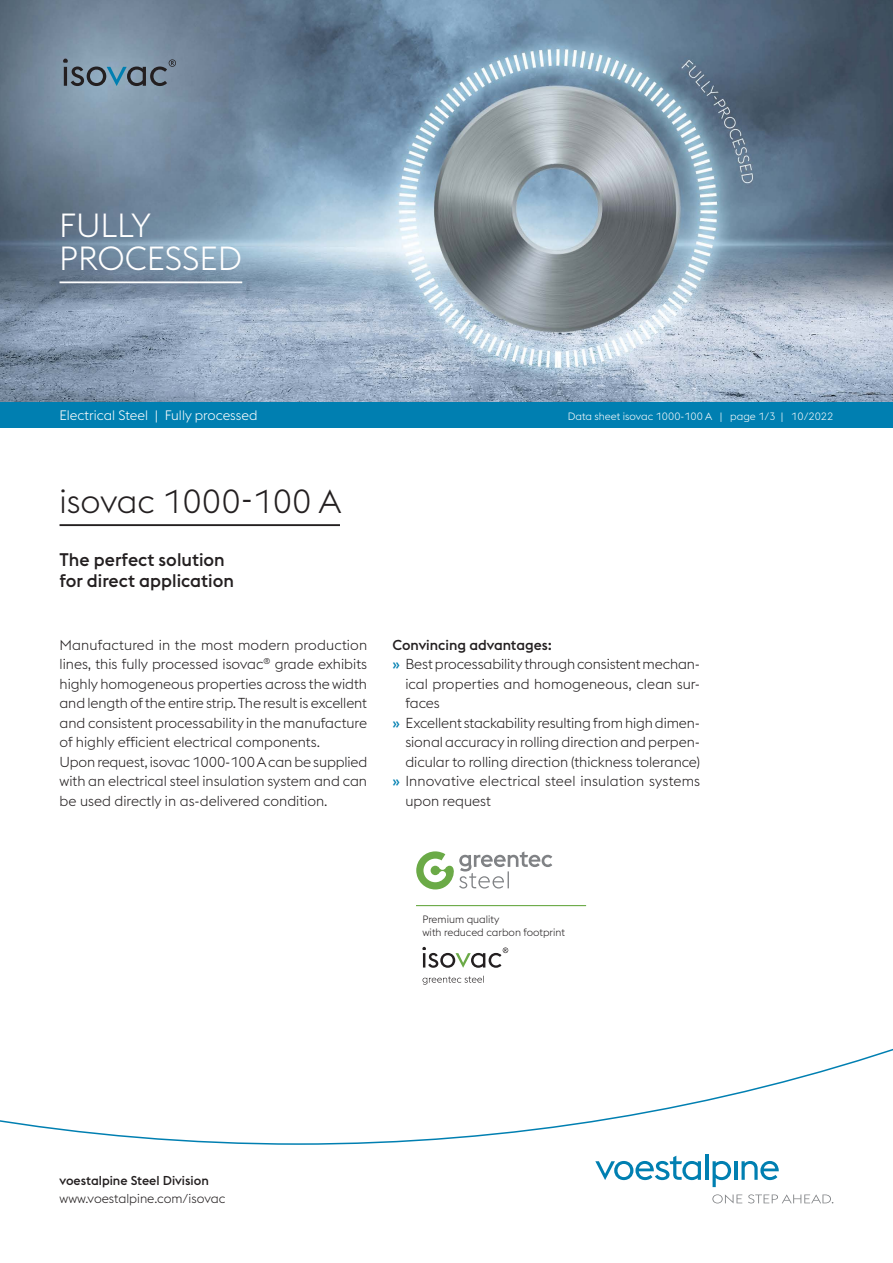
<style>
.page{position:relative;width:893px;height:1263px;background:#fff}
.page>*{position:absolute;margin:0;border:0;box-sizing:border-box;transform-origin:0 0}
.t1{font:300 33px "voestalpine";color:#231f20}
.t2{font:300 33px/33px "voestalpine";color:#fff}
.t3{font:500 18px/21px "voestalpine";color:#231f20}
.t4{font:300 14.25px/19.5px "voestalpine";color:#231f20}
.t5{font:500 14.25px "voestalpine";color:#231f20}
.t6{font:300 13.5px "voestalpine";color:#fff}
.t7{font:300 12.75px "voestalpine";color:#231f20}
.t8{font:500 12.75px "voestalpine";color:#231f20}
.t9{font:300 10.5px "voestalpine";color:#fff}
.t10{font:300 10.5px/13.5px "voestalpine";color:#231f20}
.s1{font-weight:500;color:#007fb1}
</style>
<div class="page">
<svg style="left:595px;top:1156px;width:106px;height:24px"></svg>
<hr style="left:705px;top:1154px;width:3px;height:26px;background:#007fb1">
<svg style="left:713px;top:1161px;width:18px;height:26px"></svg>
<hr style="left:734px;top:1161px;width:3px;height:19px;background:#007fb1">
<svg style="left:741px;top:1161px;width:38px;height:19px"></svg>
<svg style="left:712px;top:1194px;width:30px;height:9px"></svg>
<svg style="left:748px;top:1194px;width:85px;height:9px"></svg>
<img style="left:0;top:0;width:893px;height:402px">
<hr style="left:60px;top:281px;width:182px;height:2px;background:#fff">
<svg style="left:0;top:1048px;width:893px;height:97px"></svg>
<hr style="left:60px;top:524px;width:280px;height:2px;background:#231f20">
<div style="left:0;top:402px;width:893px;height:25px;background:#007fb1"></div>
<svg style="left:63px;top:59px;width:113px;height:27px;background:#6c8191"></svg>
<svg style="left:416px;top:851px;width:136px;height:38px"></svg>
<hr style="left:416px;top:905px;width:170px;height:1px;background:#6baa47">
<svg style="left:422px;top:947px;width:86px;height:21px"></svg>
<svg style="left:423px;top:976px;width:61px;height:8px"></svg>
<h1 class="t2" style="left:59px;top:209px;width:184px">FULLY<br>PROCESSED</h1>
<p class="t6" style="left:60px;top:407px;width:200px">Electrical Steel | Fully processed</p>
<p class="t9" style="left:568px;top:410px;width:267px">Data sheet isovac 1000-100 A | page 1/3 | 10/2022</p>
<h1 class="t1" style="left:60px;top:482px;width:283px">isovac 1000-100 A</h1>
<p class="t3" style="left:60px;top:549px;width:176px">The perfect solution for direct application</p>
<p class="t4" style="left:60px;top:635px;width:309px">Manufactured in the most modern production lines, this fully processed isovac<sup>®</sup> grade exhibits highly homogeneous properties across the width and length of the entire strip. The result is excellent and consistent processability in the manufacture of highly efficient electrical components.<br>Upon request, isovac 1000-100 A can be supplied with an electrical steel insulation system and can be used directly in as-delivered condition.</p>
<p class="t5" style="left:393px;top:636px;width:161px">Convincing advantages:</p>
<p class="t4" style="left:393px;top:654px;width:309px"><span class="s1">»</span> Best processability through consistent mechan-</p>
<p class="t4" style="left:405px;top:674px;width:296px">ical properties and homogeneous, clean sur-</p>
<p class="t4" style="left:405px;top:693px;width:36px">faces</p>
<p class="t4" style="left:393px;top:713px;width:309px"><span class="s1">»</span> Excellent stackability resulting from high dimen-</p>
<p class="t4" style="left:405px;top:732px;width:296px">sional accuracy in rolling direction and perpen-</p>
<p class="t4" style="left:405px;top:752px;width:296px">dicular to rolling direction (thickness tolerance)</p>
<p class="t4" style="left:393px;top:771px;width:309px"><span class="s1">»</span> Innovative electrical steel insulation systems</p>
<p class="t4" style="left:405px;top:791px;width:87px">upon request</p>
<p class="t10" style="left:422px;top:912px;width:144px">Premium quality<br>with reduced carbon footprint</p>
<p class="t8" style="left:60px;top:1173px;width:151px">voestalpine Steel Division</p>
<p class="t7" style="left:60px;top:1191px;width:167px">www.voestalpine.com/isovac</p>
</div>
